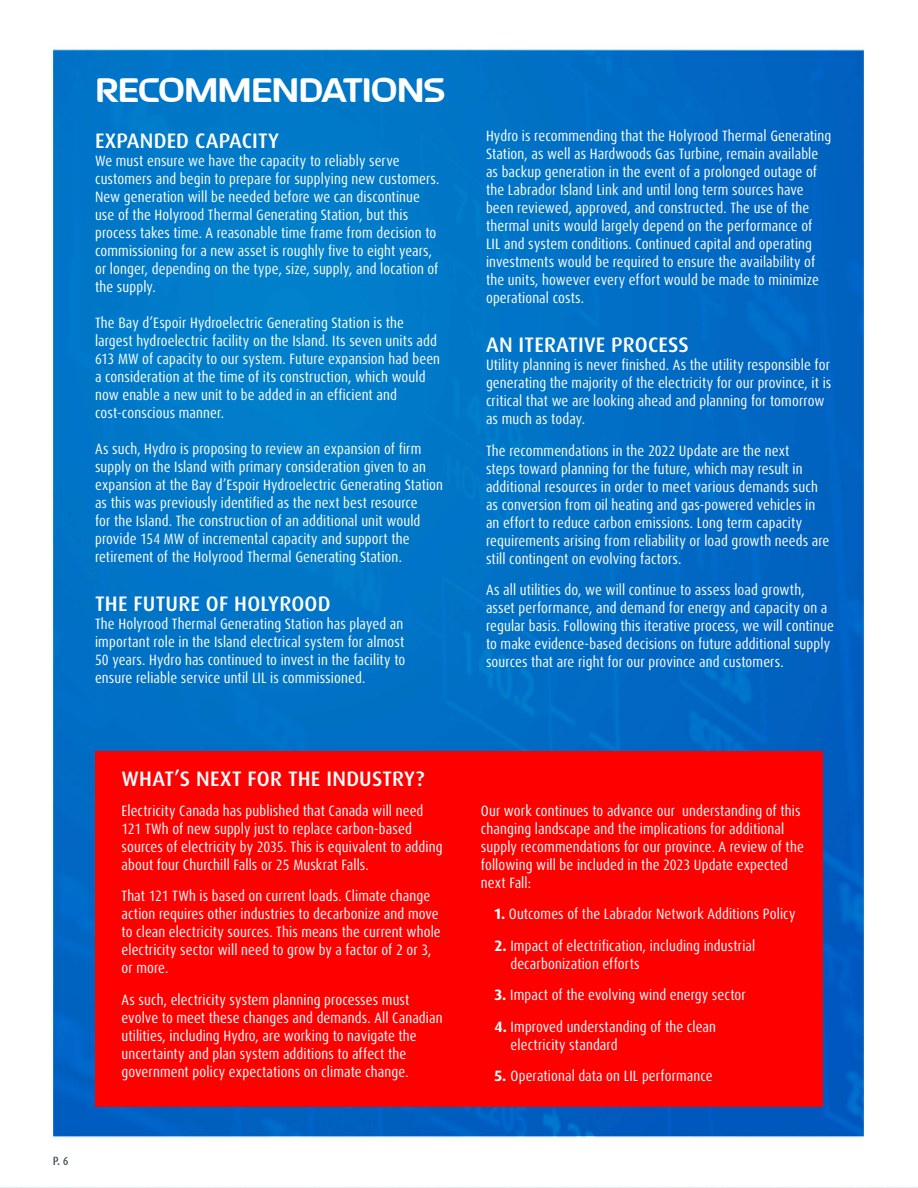
<style>
.page{position:relative;width:918px;height:1188px;background:#fff}
.page>*{position:absolute;margin:0;border:0;box-sizing:border-box;transform-origin:0 0}
.t1{font:700 39px "September";letter-spacing:-.025em;color:#fff}
.t2{font:500 21px "Dax Pro";letter-spacing:.01em;color:#fff}
.t3{font:condensed 15px/18px "Dax Pro";letter-spacing:.01em;color:#fff}
.s1{font-weight:700;font-stretch:normal}
</style>
<div class="page">
<img style="left:0;top:48px;width:918px;height:1140px">
<div style="left:95px;top:751px;width:728px;height:356px;background:#f00"></div>
<svg style="left:53px;top:1157px;width:15px;height:8px"></svg>
<h1 class="t1" style="left:95px;top:78px;width:352px">RECOMMENDATIONS</h1>
<h2 class="t2" style="left:95px;top:131px;width:185px">EXPANDED CAPACITY</h2>
<p class="t3" style="left:95px;top:153px;width:346px">We must ensure we have the capacity to reliably serve customers and begin to prepare for supplying new customers.<br>New generation will be needed before we can discontinue use of the Holyrood Thermal Generating Station, but this process takes time. A reasonable time frame from decision to commissioning for a new asset is roughly five to eight years, or longer, depending on the type, size, supply, and location of the supply.</p>
<p class="t3" style="left:95px;top:315px;width:347px">The Bay d’Espoir Hydroelectric Generating Station is the largest hydroelectric facility on the Island. Its seven units add 613 MW of capacity to our system. Future expansion had been a consideration at the time of its construction, which would now enable a new unit to be added in an efficient and cost-conscious manner.</p>
<p class="t3" style="left:95px;top:441px;width:350px">As such, Hydro is proposing to review an expansion of firm supply on the Island with primary consideration given to an expansion at the Bay d’Espoir Hydroelectric Generating Station as this was previously identified as the next best resource<br>for the Island. The construction of an additional unit would provide 154 MW of incremental capacity and support the retirement of the Holyrood Thermal Generating Station.</p>
<h2 class="t2" style="left:95px;top:595px;width:237px">THE FUTURE OF HOLYROOD</h2>
<p class="t3" style="left:95px;top:616px;width:312px">The Holyrood Thermal Generating Station has played an important role in the Island electrical system for almost 50 years. Hydro has continued to invest in the facility to ensure reliable service until LIL is commissioned.</p>
<h2 class="t2" style="left:122px;top:769px;width:305px">WHAT’S NEXT FOR THE INDUSTRY?</h2>
<p class="t3" style="left:122px;top:803px;width:323px">Electricity Canada has published that Canada will need 121 TWh of new supply just to replace carbon-based sources of electricity by 2035. This is equivalent to adding about four Churchill Falls or 25 Muskrat Falls.</p>
<p class="t3" style="left:122px;top:888px;width:321px">That 121 TWh is based on current loads. Climate change action requires other industries to decarbonize and move to clean electricity sources. This means the current whole electricity sector will need to grow by a factor of 2 or 3, or more.</p>
<p class="t3" style="left:122px;top:992px;width:323px">As such, electricity system planning processes must evolve to meet these changes and demands. All Canadian utilities, including Hydro, are working to navigate the uncertainty and plan system additions to affect the government policy expectations on climate change.</p>
<p class="t3" style="left:486px;top:128px;width:347px">Hydro is recommending that the Holyrood Thermal Generating Station, as well as Hardwoods Gas Turbine, remain available as backup generation in the event of a prolonged outage of the Labrador Island Link and until long term sources have been reviewed, approved, and constructed. The use of the thermal units would largely depend on the performance of<br>LIL and system conditions. Continued capital and operating investments would be required to ensure the availability of the units, however every effort would be made to minimize operational costs.</p>
<h2 class="t2" style="left:486px;top:336px;width:204px">AN ITERATIVE PROCESS</h2>
<p class="t3" style="left:486px;top:357px;width:347px">Utility planning is never finished. As the utility responsible for generating the majority of the electricity for our province, it is critical that we are looking ahead and planning for tomorrow as much as today.</p>
<p class="t3" style="left:486px;top:443px;width:345px">The recommendations in the 2022 Update are the next<br>steps toward planning for the future, which may result in additional resources in order to meet various demands such as conversion from oil heating and gas-powered vehicles in an effort to reduce carbon emissions. Long term capacity requirements arising from reliability or load growth needs are still contingent on evolving factors.</p>
<p class="t3" style="left:486px;top:582px;width:350px">As all utilities do, we will continue to assess load growth, asset performance, and demand for energy and capacity on a regular basis. Following this iterative process, we will continue to make evidence-based decisions on future additional supply sources that are right for our province and customers.</p>
<p class="t3" style="left:481px;top:803px;width:324px">Our work continues to advance our understanding of this changing landscape and the implications for additional supply recommendations for our province. A review of the following will be included in the 2023 Update expected next Fall:</p>
<p class="t3" style="left:494px;top:906px;width:303px"><span class="s1">1.</span> Outcomes of the Labrador Network Additions Policy</p>
<p class="t3" style="left:510px;top:938px;width:247px;text-indent:-16px"><span class="s1">2.</span> Impact of electrification, including industrial decarbonization efforts</p>
<p class="t3" style="left:494px;top:987px;width:253px"><span class="s1">3.</span> Impact of the evolving wind energy sector</p>
<p class="t3" style="left:511px;top:1019px;width:207px;text-indent:-16px"><span class="s1">4.</span> Improved understanding of the clean electricity standard</p>
<p class="t3" style="left:494px;top:1068px;width:220px"><span class="s1">5.</span> Operational data on LIL performance</p>
</div>
